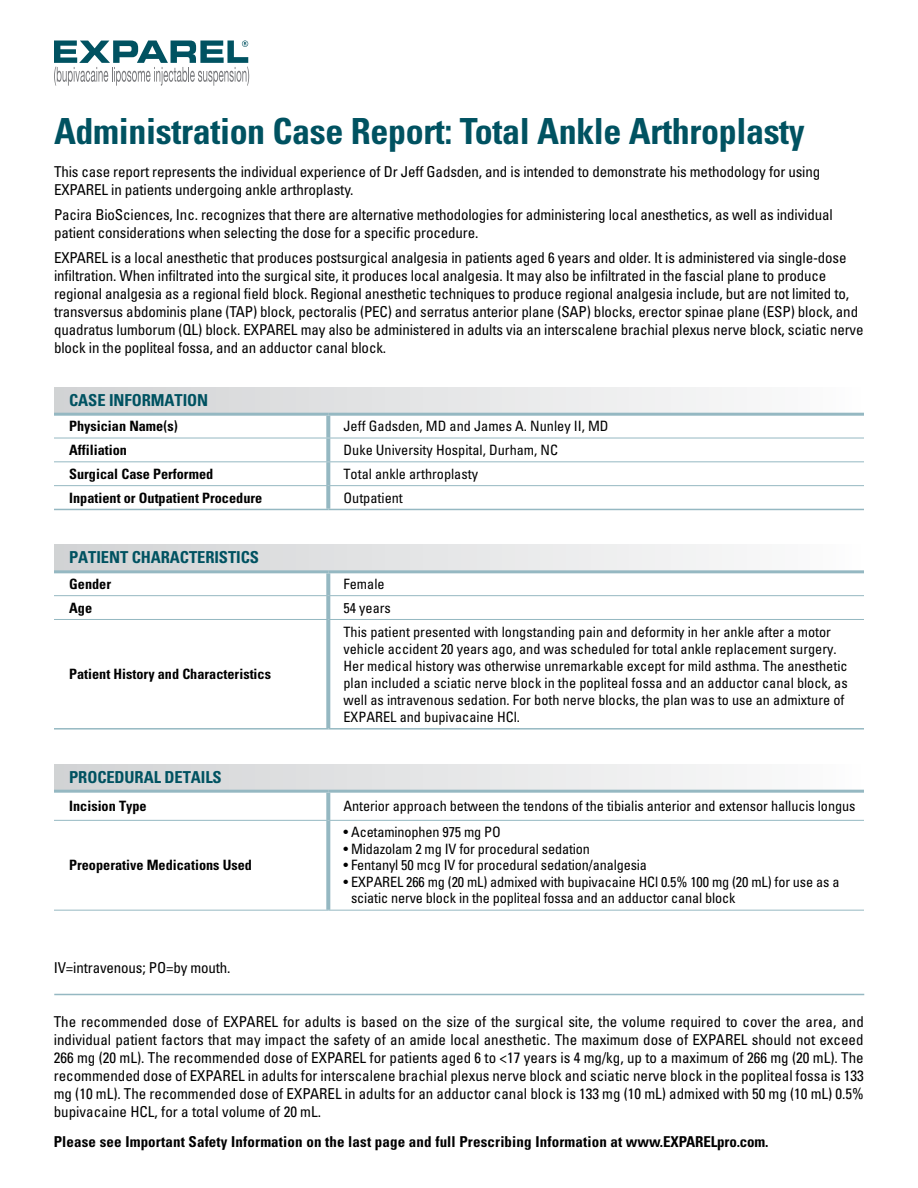
<style>
.page{position:relative;width:918px;height:1188px;background:#fff}
.page>*{position:absolute;margin:0;border:0;box-sizing:border-box;transform-origin:0 0}
.t1{font:700 condensed 36px "Univers LT Std";letter-spacing:-.01em;color:#005261}
.t2{font:700 condensed 16.5px "Univers LT Std";letter-spacing:-.005em;color:#005261}
.t3{font:condensed 15px/18px "Univers LT Std";letter-spacing:-.01em;color:#000}
.t4{font:700 condensed 15px "Univers LT Std";letter-spacing:.01em;color:#000}
.t5{font:condensed 14.25px/17.1px "Univers LT Std";color:#000}
.t6{font:700 condensed 14.25px "Univers LT Std";color:#000}
</style>
<div class="page">
<div style="left:54px;top:764px;width:810px;height:27px;background:linear-gradient(to right,#d1d2d4,#fcfcfc)"></div>
<svg style="left:326px;top:793px;width:4px;height:27px"></svg>
<svg style="left:326px;top:821px;width:4px;height:89px"></svg>
<hr style="left:54px;top:790px;width:274px;height:3px;background:#95b8c2">
<hr style="left:328px;top:790px;width:536px;height:3px;background:#95b8c2">
<hr style="left:54px;top:820px;width:274px;height:1px;background:#95b8c2">
<hr style="left:328px;top:820px;width:536px;height:1px;background:#95b8c2">
<hr style="left:54px;top:910px;width:274px;height:1px;background:#95b8c2">
<hr style="left:328px;top:910px;width:536px;height:1px;background:#95b8c2">
<div style="left:54px;top:545px;width:810px;height:27px;background:linear-gradient(to right,#d1d2d4,#fcfcfc)"></div>
<svg style="left:326px;top:573px;width:4px;height:22px"></svg>
<svg style="left:326px;top:596px;width:4px;height:23px"></svg>
<svg style="left:326px;top:620px;width:4px;height:108px"></svg>
<hr style="left:54px;top:570px;width:274px;height:3px;background:#95b8c2">
<hr style="left:328px;top:570px;width:536px;height:3px;background:#95b8c2">
<hr style="left:54px;top:595px;width:274px;height:1px;background:#95b8c2">
<hr style="left:328px;top:595px;width:536px;height:1px;background:#95b8c2">
<hr style="left:54px;top:619px;width:274px;height:1px;background:#95b8c2">
<hr style="left:328px;top:619px;width:536px;height:1px;background:#95b8c2">
<hr style="left:54px;top:728px;width:274px;height:2px;background:#95b8c2">
<hr style="left:328px;top:728px;width:536px;height:2px;background:#95b8c2">
<div style="left:54px;top:387px;width:810px;height:27px;background:linear-gradient(to right,#d1d2d4,#fcfcfc)"></div>
<svg style="left:326px;top:416px;width:4px;height:22px"></svg>
<svg style="left:326px;top:439px;width:4px;height:22px"></svg>
<svg style="left:326px;top:462px;width:4px;height:23px"></svg>
<svg style="left:326px;top:486px;width:4px;height:23px"></svg>
<hr style="left:54px;top:413px;width:274px;height:3px;background:#95b8c2">
<hr style="left:328px;top:413px;width:536px;height:3px;background:#95b8c2">
<hr style="left:54px;top:438px;width:274px;height:1px;background:#95b8c2">
<hr style="left:328px;top:438px;width:536px;height:1px;background:#95b8c2">
<hr style="left:54px;top:461px;width:274px;height:1px;background:#95b8c2">
<hr style="left:328px;top:461px;width:536px;height:1px;background:#95b8c2">
<hr style="left:54px;top:485px;width:274px;height:1px;background:#95b8c2">
<hr style="left:328px;top:485px;width:536px;height:1px;background:#95b8c2">
<hr style="left:54px;top:509px;width:274px;height:1px;background:#95b8c2">
<hr style="left:328px;top:509px;width:536px;height:1px;background:#95b8c2">
<svg style="left:54px;top:40px;width:195px;height:46px"></svg>
<hr style="left:54px;top:994px;width:810px;height:1px;background:#95b8c2">
<h1 class="t1" style="left:54px;top:109px;width:752px">Administration Case Report: Total Ankle Arthroplasty</h1>
<p class="t3" style="left:54px;top:163px;width:768px">This case report represents the individual experience of Dr Jeff Gadsden, and is intended to demonstrate his methodology for using<br>EXPAREL in patients undergoing ankle arthroplasty.</p>
<p class="t3" style="left:54px;top:205px;width:780px">Pacira BioSciences, Inc. recognizes that there are alternative methodologies for administering local anesthetics, as well as individual patient considerations when selecting the dose for a specific procedure.</p>
<p class="t3" style="left:54px;top:248px;width:811px">EXPAREL is a local anesthetic that produces postsurgical analgesia in patients aged 6 years and older. It is administered via single-dose infiltration. When infiltrated into the surgical site, it produces local analgesia. It may also be infiltrated in the fascial plane to produce regional analgesia as a regional field block. Regional anesthetic techniques to produce regional analgesia include, but are not limited to, transversus abdominis plane (TAP) block, pectoralis (PEC) and serratus anterior plane (SAP) blocks, erector spinae plane (ESP) block, and quadratus lumborum (QL) block. EXPAREL may also be administered in adults via an interscalene brachial plexus nerve block, sciatic nerve block in the popliteal fossa, and an adductor canal block.</p>
<p class="t2" style="left:69px;top:390px;width:141px">CASE INFORMATION</p>
<p class="t6" style="left:69px;top:417px;width:110px">Physician Name(s)</p>
<p class="t5" style="left:344px;top:417px;width:267px">Jeff Gadsden, MD and James A. Nunley II, MD</p>
<p class="t6" style="left:69px;top:441px;width:59px">Affiliation</p>
<p class="t5" style="left:344px;top:441px;width:216px">Duke University Hospital, Durham, NC</p>
<p class="t6" style="left:69px;top:465px;width:146px">Surgical Case Performed</p>
<p class="t5" style="left:344px;top:465px;width:136px">Total ankle arthroplasty</p>
<p class="t6" style="left:69px;top:489px;width:195px">Inpatient or Outpatient Procedure</p>
<p class="t5" style="left:344px;top:489px;width:61px">Outpatient</p>
<p class="t2" style="left:69px;top:547px;width:191px">PATIENT CHARACTERISTICS</p>
<p class="t6" style="left:69px;top:575px;width:43px">Gender</p>
<p class="t5" style="left:344px;top:575px;width:43px">Female</p>
<p class="t6" style="left:69px;top:599px;width:24px">Age</p>
<p class="t5" style="left:344px;top:599px;width:49px">54 years</p>
<p class="t6" style="left:69px;top:665px;width:203px">Patient History and Characteristics</p>
<p class="t5" style="left:344px;top:623px;width:506px">This patient presented with longstanding pain and deformity in her ankle after a motor vehicle accident 20 years ago, and was scheduled for total ankle replacement surgery.<br>Her medical history was otherwise unremarkable except for mild asthma. The anesthetic plan included a sciatic nerve block in the popliteal fossa and an adductor canal block, as well as intravenous sedation. For both nerve blocks, the plan was to use an admixture of EXPAREL and bupivacaine HCl.</p>
<p class="t2" style="left:69px;top:767px;width:154px">PROCEDURAL DETAILS</p>
<p class="t6" style="left:69px;top:797px;width:79px">Incision Type</p>
<p class="t5" style="left:344px;top:797px;width:514px">Anterior approach between the tendons of the tibialis anterior and extensor hallucis longus</p>
<p class="t6" style="left:69px;top:857px;width:184px">Preoperative Medications Used</p>
<p class="t3" style="left:54px;top:959px;width:178px">IV=intravenous; PO=by mouth.</p>
<p class="t5" style="left:344px;top:824px;width:159px">• Acetaminophen 975 mg PO</p>
<p class="t5" style="left:344px;top:840px;width:248px">• Midazolam 2 mg IV for procedural sedation</p>
<p class="t5" style="left:344px;top:857px;width:305px">• Fentanyl 50 mcg IV for procedural sedation/analgesia</p>
<p class="t5" style="left:351px;top:873px;width:490px;line-height:16.5px;text-indent:-8px">• EXPAREL 266 mg (20 mL) admixed with bupivacaine HCl 0.5% 100 mg (20 mL) for use as a sciatic nerve block in the popliteal fossa and an adductor canal block</p>
<p class="t3" style="left:54px;top:1012px;width:812px;text-align:justify">The recommended dose of EXPAREL for adults is based on the size of the surgical site, the volume required to cover the area, and individual patient factors that may impact the safety of an amide local anesthetic. The maximum dose of EXPAREL should not exceed 266 mg (20 mL). The recommended dose of EXPAREL for patients aged 6 to &lt;17 years is 4 mg/kg, up to a maximum of 266 mg (20 mL). The recommended dose of EXPAREL in adults for interscalene brachial plexus nerve block and sciatic nerve block in the popliteal fossa is 133 mg (10 mL). The recommended dose of EXPAREL in adults for an adductor canal block is 133 mg (10 mL) admixed with 50 mg (10 mL) 0.5% bupivacaine HCL, for a total volume of 20 mL.</p>
<p class="t4" style="left:54px;top:1133px;width:716px">Please see Important Safety Information on the last page and full Prescribing Information at www.EXPARELpro.com.</p>
</div>
